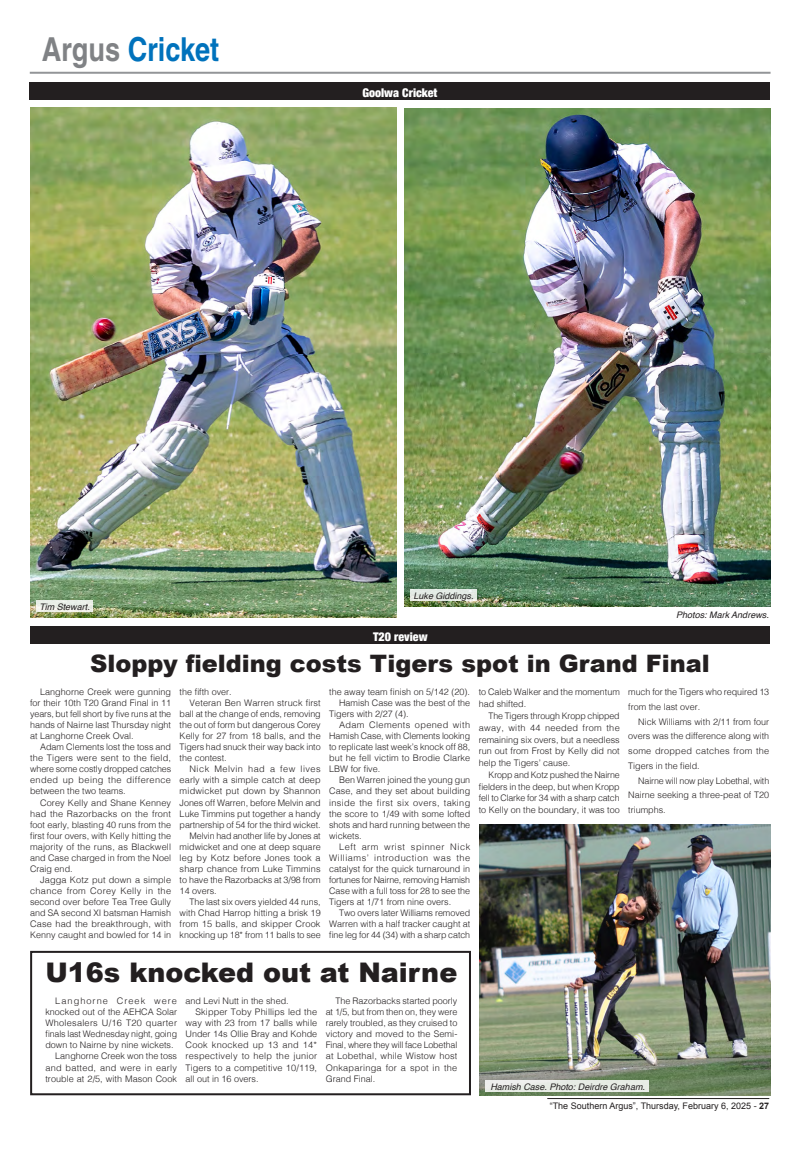
<style>
.page{position:relative;width:800px;height:1149px;background:#fff}
.page>*{position:absolute;margin:0;border:0;box-sizing:border-box;transform-origin:0 0}
.t1{font:700 33px "Nimbus San Con L";color:#0072bc}
._30_Arial_Black{font:900 27px "Arial";color:#231f20}
._30_Arial_Black-2{font:900 24px "Arial";color:#231f20}
.Subhead_-_MAIN{font:900 condensed 12px "Helvetica Neue";color:#fff}
.SPORT_Text{font:300 9px/11px "Helvetica";color:#231f20;text-align:justify}
.Sport_Caption_-_CENTRED{font:italic 9px "Helvetica";color:#231f20}
.t2{font:9px "Arial";color:#231f20}
.s1{color:#808285}
.s2{font-weight:700}
</style>
<div class="page">
<hr style="left:547px;top:1097px;width:222px;height:1px;background:#231f20">
<div style="left:30px;top:950px;width:441px;height:144px;border:2px solid #231f20"></div>
<hr style="left:30px;top:72px;width:740px;height:2px;background:#939598">
<div style="left:31px;top:626px;width:739px;height:17px;background:#231f20"></div>
<img style="left:479px;top:824px;width:291px;height:270px">
<div style="left:485px;top:1080px;width:163px;height:11px;background:#e8ece6"></div>
<img style="left:30px;top:108px;width:366px;height:509px">
<img style="left:404px;top:108px;width:366px;height:498px">
<svg style="left:36px;top:600px;width:57px;height:12px"></svg>
<div style="left:410px;top:589px;width:66px;height:12px;background:#e3e9e3"></div>
<div style="left:30px;top:83px;width:740px;height:17px;background:#231f20"></div>
<p class="t1" style="left:42px;top:24px;width:179px"><span class="s1">Argus</span> Cricket</p>
<p class="Subhead_-_MAIN" style="left:362px;top:85px;width:76px">Goolwa Cricket</p>
<p class="Sport_Caption_-_CENTRED" style="left:40px;top:599px;width:52px">Tim Stewart.</p>
<p class="Sport_Caption_-_CENTRED" style="left:413px;top:588px;width:62px">Luke Giddings.</p>
<p class="Sport_Caption_-_CENTRED" style="left:676px;top:607px;width:94px">Photos: Mark Andrews.</p>
<p class="Subhead_-_MAIN" style="left:373px;top:629px;width:56px">T20 review</p>
<p class="_30_Arial_Black-2" style="left:90px;top:645px;width:621px">Sloppy fielding costs Tigers spot in Grand Final</p>
<p class="SPORT_Text" style="left:30px;top:685px;width:142px;text-indent:10px">Langhorne Creek were gunning for their 10th T20 Grand Final in 11 years, but fell short by five runs at the hands of Nairne last Thursday night at Langhorne Creek Oval.</p>
<p class="SPORT_Text" style="left:30px;top:740px;width:142px;text-indent:10px">Adam Clements lost the toss and the Tigers were sent to the field, where some costly dropped catches ended up being the difference between the two teams.</p>
<p class="SPORT_Text" style="left:30px;top:795px;width:142px;text-indent:10px">Corey Kelly and Shane Kenney had the Razorbacks on the front foot early, blasting 40 runs from the first four overs, with Kelly hitting the majority of the runs, as Blackwell and Case charged in from the Noel Craig end.</p>
<p class="SPORT_Text" style="left:30px;top:873px;width:142px;text-indent:10px">Jagga Kotz put down a simple chance from Corey Kelly in the second over before Tea Tree Gully and SA second XI batsman Hamish Case had the breakthrough, with Kenny caught and bowled for 14 in</p>
<p class="SPORT_Text" style="left:329px;top:685px;width:142px">the away team finish on 5/142 (20).</p>
<p class="SPORT_Text" style="left:329px;top:696px;width:142px;text-indent:10px">Hamish Case was the best of the<br>Tigers with 2/27 (4).</p>
<p class="SPORT_Text" style="left:329px;top:718px;width:142px;text-indent:10px">Adam Clements opened with Hamish Case, with Clements looking to replicate last week’s knock off 88, but he fell victim to Brodie Clarke LBW for five.</p>
<p class="SPORT_Text" style="left:329px;top:773px;width:143px;text-indent:10px">Ben Warren joined the young gun Case, and they set about building inside the first six overs, taking the score to 1/49 with some lofted shots and hard running between the wickets.</p>
<p class="SPORT_Text" style="left:329px;top:840px;width:142px;text-indent:10px">Left arm wrist spinner Nick Williams’ introduction was the catalyst for the quick turnaround in fortunes for Nairne, removing Hamish Case with a full toss for 28 to see the Tigers at 1/71 from nine overs.</p>
<p class="SPORT_Text" style="left:329px;top:906px;width:142px;text-indent:10px">Two overs later Williams removed Warren with a half tracker caught at fine leg for 44 (34) with a sharp catch</p>
<p class="SPORT_Text" style="left:628px;top:684px;width:142px;line-height:14.7px">much for the Tigers who required 13 from the last over.</p>
<p class="SPORT_Text" style="left:628px;top:713px;width:142px;line-height:14.7px;text-indent:10px">Nick Williams with 2/11 from four overs was the difference along with some dropped catches from the Tigers in the field.</p>
<p class="SPORT_Text" style="left:628px;top:772px;width:142px;line-height:14.7px;text-indent:10px">Nairne will now play Lobethal, with Nairne seeking a three-peat of T20 triumphs.</p>
<p class="SPORT_Text" style="left:180px;top:685px;width:54px">the fifth over.</p>
<p class="SPORT_Text" style="left:180px;top:696px;width:142px;text-indent:10px">Veteran Ben Warren struck first ball at the change of ends, removing the out of form but dangerous Corey Kelly for 27 from 18 balls, and the Tigers had snuck their way back into the contest.</p>
<p class="SPORT_Text" style="left:180px;top:762px;width:142px;text-indent:10px">Nick Melvin had a few lives early with a simple catch at deep midwicket put down by Shannon Jones off Warren, before Melvin and Luke Timmins put together a handy partnership of 54 for the third wicket.</p>
<p class="SPORT_Text" style="left:180px;top:829px;width:142px;text-indent:10px">Melvin had another life by Jones at midwicket and one at deep square leg by Kotz before Jones took a sharp chance from Luke Timmins to have the Razorbacks at 3/98 from 14 overs.</p>
<p class="SPORT_Text" style="left:180px;top:895px;width:142px;text-indent:10px">The last six overs yielded 44 runs, with Chad Harrop hitting a brisk 19 from 15 balls, and skipper Crook knocking up 18* from 11 balls to see</p>
<p class="SPORT_Text" style="left:478px;top:685px;width:142px;line-height:11.8px">to Caleb Walker and the momentum had shifted.</p>
<p class="SPORT_Text" style="left:478px;top:709px;width:142px;line-height:11.8px;text-indent:10px">The Tigers through Kropp chipped away, with 44 needed from the remaining six overs, but a needless run out from Frost by Kelly did not help the Tigers’ cause.</p>
<p class="SPORT_Text" style="left:478px;top:767px;width:142px;line-height:11.8px;text-indent:10px">Kropp and Kotz pushed the Nairne fielders in the deep, but when Kropp fell to Clarke for 34 with a sharp catch to Kelly on the boundary, it was too</p>
<p class="_30_Arial_Black" style="left:45px;top:952px;width:413px">U16s knocked out at Nairne</p>
<p class="SPORT_Text" style="left:45px;top:994px;width:133px;text-indent:10px">Langhorne Creek were knocked out of the AEHCA Solar Wholesalers U/16 T20 quarter finals last Wednesday night, going down to Nairne by nine wickets.</p>
<p class="SPORT_Text" style="left:45px;top:1049px;width:133px;text-indent:10px">Langhorne Creek won the toss and batted, and were in early trouble at 2/5, with Mason Cook</p>
<p class="SPORT_Text" style="left:185px;top:994px;width:105px">and Levi Nutt in the shed.</p>
<p class="SPORT_Text" style="left:185px;top:1005px;width:133px;text-indent:10px">Skipper Toby Phillips led the way with 23 from 17 balls while Under 14s Ollie Bray and Kohde Cook knocked up 13 and 14* respectively to help the junior Tigers to a competitive 10/119, all out in 16 overs.</p>
<p class="SPORT_Text" style="left:325px;top:994px;width:133px;text-indent:10px">The Razorbacks started poorly at 1/5, but from then on, they were rarely troubled, as they cruised to victory and moved to the Semi-Final, where they will face Lobethal at Lobethal, while Wistow host Onkaparinga for a spot in the Grand Final.</p>
<p class="Sport_Caption_-_CENTRED" style="left:490px;top:1079px;width:156px">Hamish Case. Photo: Deirdre Graham.</p>
<p class="t2" style="left:549px;top:1099px;width:221px">“The Southern Argus”, Thursday, February 6, 2025 - <span class="s2">27</span></p>
</div>
